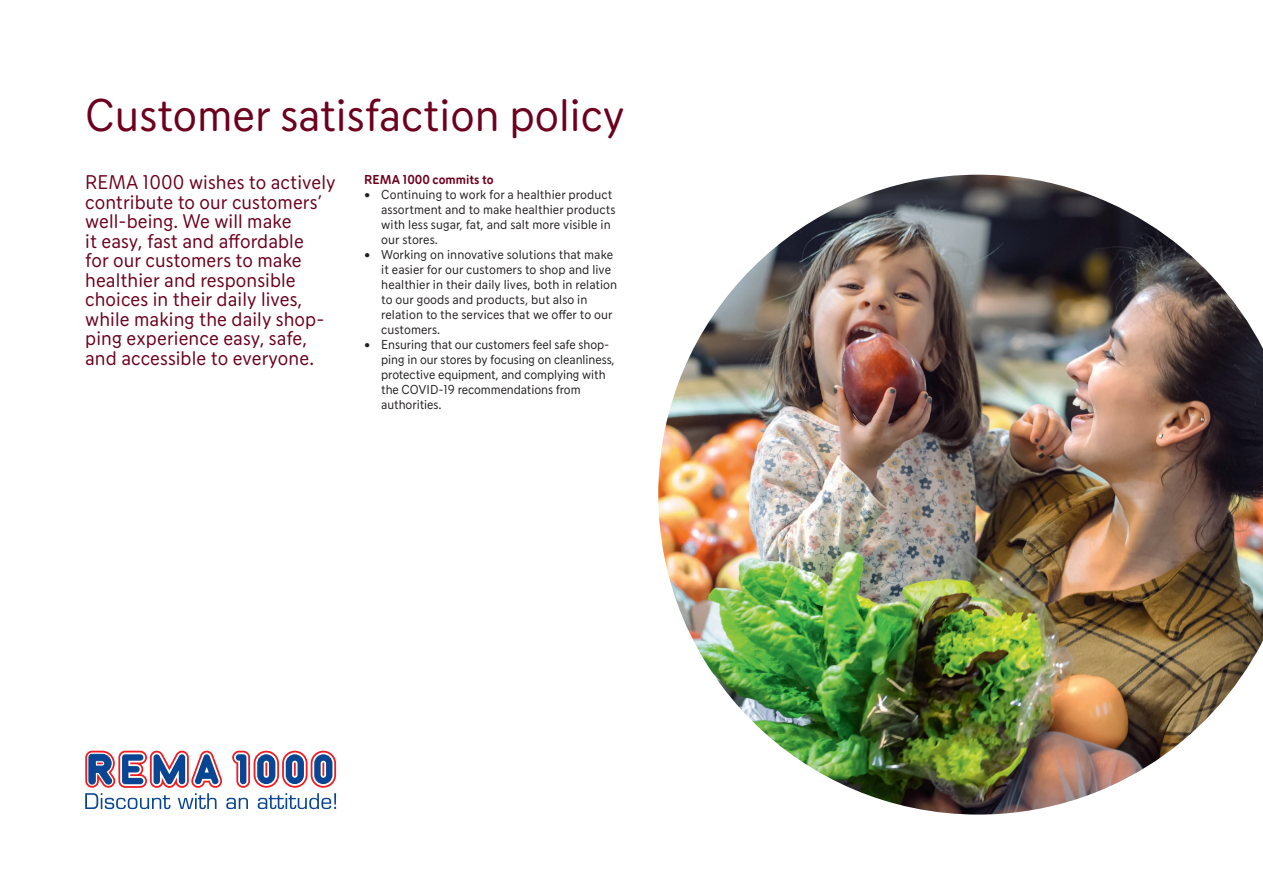
<style>
.page{position:relative;width:1263px;height:893px;background:#fff}
.page>*{position:absolute;margin:0;border:0;box-sizing:border-box;transform-origin:0 0}
.t1{font:45px "REMA";color:#6c001e}
.fremgangsmåte{font:19.5px/19.5px "REMA";letter-spacing:.005em;color:#6c001e}
.t2{font:12.75px/15px "REMA";letter-spacing:.005em;color:#231f20}
.t3{font:700 12.75px "REMA";color:#6c001e}
</style>
<div class="page">
<img style="left:658px;top:175px;width:605px;height:639px">
<svg style="left:85px;top:751px;width:251px;height:58px"></svg>
<p class="t1" style="left:85px;top:89px;width:541px">Customer satisfaction policy</p>
<p class="fremgangsmåte" style="left:85px;top:173px;width:252px">REMA 1000 wishes to actively contribute to our customers’ well-being. We will make<br>it easy, fast and affordable<br>for our customers to make healthier and responsible choices in their daily lives, while making the daily shop&shy;ping experience easy, safe, and accessible to everyone.</p>
<p class="t3" style="left:364px;top:172px;width:131px">REMA 1000 commits to</p>
<p class="t2" style="left:381px;top:187px;width:236px;text-indent:-17px">• Continuing to work for a healthier product assortment and to make healthier products with less sugar, fat, and salt more visible in our stores.</p>
<p class="t2" style="left:381px;top:247px;width:238px;text-indent:-17px">• Working on innovative solutions that make it easier for our customers to shop and live healthier in their daily lives, both in relation to our goods and products, but also in relation to the services that we offer to our customers.</p>
<p class="t2" style="left:381px;top:337px;width:235px;text-indent:-17px">• Ensuring that our customers feel safe shop&shy;ping in our stores by focusing on cleanliness, protective equipment, and complying with the COVID-19 recommendations from authorities.</p>
</div>
